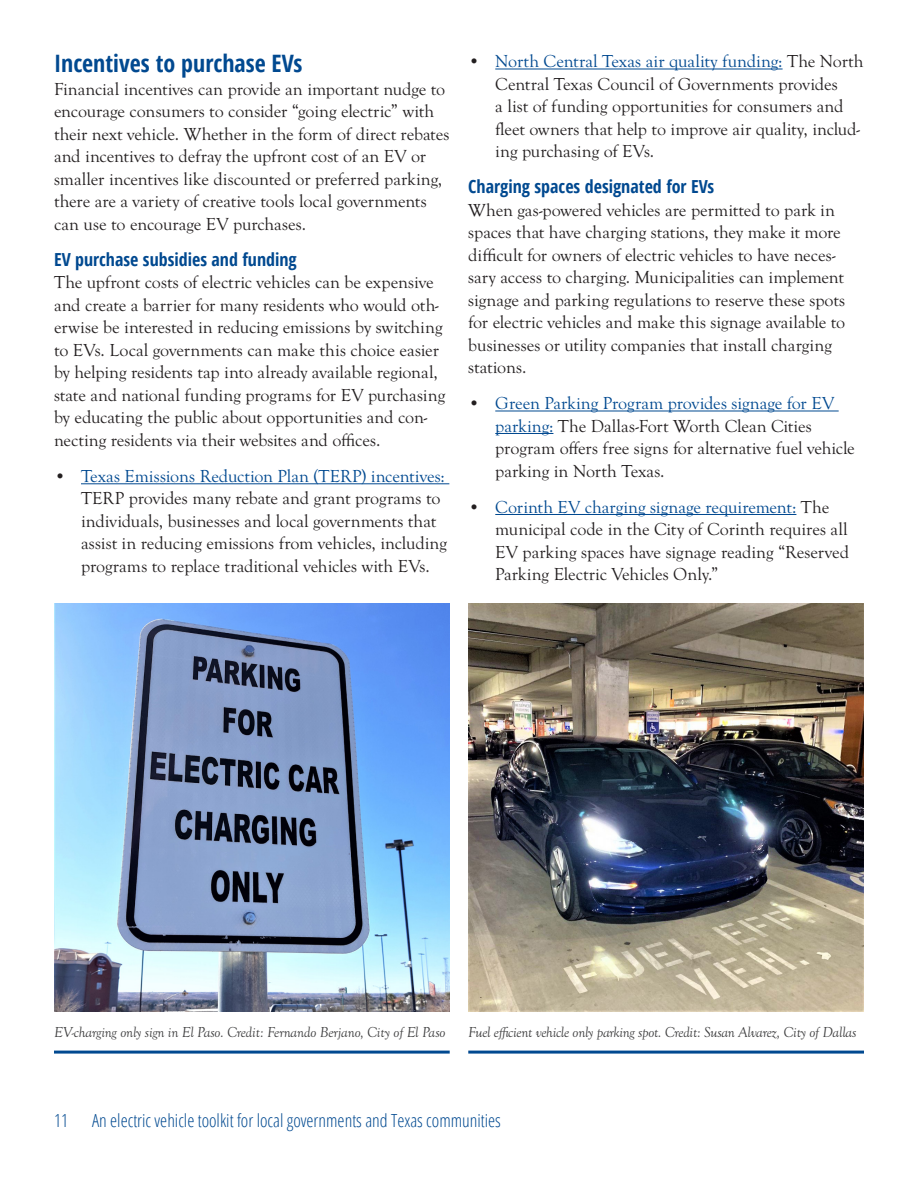
<style>
.page{position:relative;width:918px;height:1188px;background:#fff}
.page>*{position:absolute;margin:0;border:0;box-sizing:border-box;transform-origin:0 0}
.Subhead{font:700 condensed 24px "Open Sans";color:#014990}
.Body_text{font:18px/22.5px "Goudy Old Sty";letter-spacing:-.005em;color:#231f20}
.t1{font:300 condensed 18px "Open Sans";color:#014990}
.Third_Level_Subhead{font:700 condensed 18px "Open Sans";color:#014990}
.Caption_text{font:italic 15px "Goudy Old Sty";letter-spacing:-.015em;color:#3e3e3f}
.s1{color:#014990}
</style>
<div class="page">
<hr style="left:81px;top:483px;width:368px;height:1px;background:#014990">
<hr style="left:495px;top:69px;width:288px;height:1px;background:#014990">
<hr style="left:495px;top:411px;width:344px;height:1px;background:#014990">
<hr style="left:495px;top:433px;width:58px;height:1px;background:#014990">
<hr style="left:495px;top:514px;width:301px;height:1px;background:#014990">
<hr style="left:54px;top:1051px;width:396px;height:3px;background:#014990">
<img style="left:54px;top:604px;width:396px;height:407px">
<hr style="left:468px;top:1051px;width:396px;height:3px;background:#014990">
<img style="left:468px;top:604px;width:396px;height:407px">
<p class="Subhead" style="left:54px;top:47px;width:250px">Incentives to purchase EVs</p>
<p class="Body_text" style="left:54px;top:78px;width:397px">Financial incentives can provide an important nudge to encourage consumers to consider “going electric” with their next vehicle. Whether in the form of direct rebates and incentives to defray the upfront cost of an EV or smaller incentives like discounted or preferred parking, there are a variety of creative tools local governments can use to encourage EV purchases.</p>
<p class="Third_Level_Subhead" style="left:54px;top:247px;width:244px">EV purchase subsidies and funding</p>
<p class="Body_text" style="left:54px;top:272px;width:393px">The upfront costs of electric vehicles can be expensive and create a barrier for many residents who would oth&shy;erwise be interested in reducing emissions by switching to EVs. Local governments can make this choice easier by helping residents tap into already available regional, state and national funding programs for EV purchasing by educating the public about opportunities and con&shy;necting residents via their websites and offices.</p>
<p class="Body_text" style="left:81px;top:465px;width:367px;text-indent:-27px">• <span class="s1">Texas Emissions Reduction Plan (TERP) incentives:<br></span>TERP provides many rebate and grant programs to individuals, businesses and local governments that assist in reducing emissions from vehicles, including programs to replace traditional vehicles with EVs.</p>
<p class="Body_text" style="left:495px;top:50px;width:370px;text-indent:-27px">• <span class="s1">North Central Texas air quality funding:</span> The North Central Texas Council of Governments provides<br>a list of funding opportunities for consumers and fleet owners that help to improve air quality, includ&shy;ing purchasing of EVs.</p>
<p class="Third_Level_Subhead" style="left:468px;top:174px;width:248px">Charging spaces designated for EVs</p>
<p class="Body_text" style="left:468px;top:199px;width:379px">When gas-powered vehicles are permitted to park in spaces that have charging stations, they make it more difficult for owners of electric vehicles to have neces&shy;sary access to charging. Municipalities can implement signage and parking regulations to reserve these spots for electric vehicles and make this signage available to businesses or utility companies that install charging stations.</p>
<p class="Body_text" style="left:495px;top:392px;width:361px;text-indent:-27px">• <span class="s1">Green Parking Program provides signage for EV parking:</span> The Dallas-Fort Worth Clean Cities program offers free signs for alternative fuel vehicle parking in North Texas.</p>
<p class="Body_text" style="left:495px;top:496px;width:355px;text-indent:-27px">• <span class="s1">Corinth EV charging signage requirement:</span> The municipal code in the City of Corinth requires all EV parking spaces have signage reading “Reserved Parking Electric Vehicles Only.”</p>
<p class="Caption_text" style="left:54px;top:1024px;width:393px">EV-charging only sign in El Paso. Credit: Fernando Berjano, City of El Paso</p>
<p class="Caption_text" style="left:468px;top:1024px;width:390px">Fuel efficient vehicle only parking spot. Credit: Susan Alvarez, City of Dallas</p>
<p class="t1" style="left:54px;top:1109px;width:16px">11</p>
<p class="t1" style="left:92px;top:1109px;width:410px">An electric vehicle toolkit for local governments and Texas communities</p>
</div>
